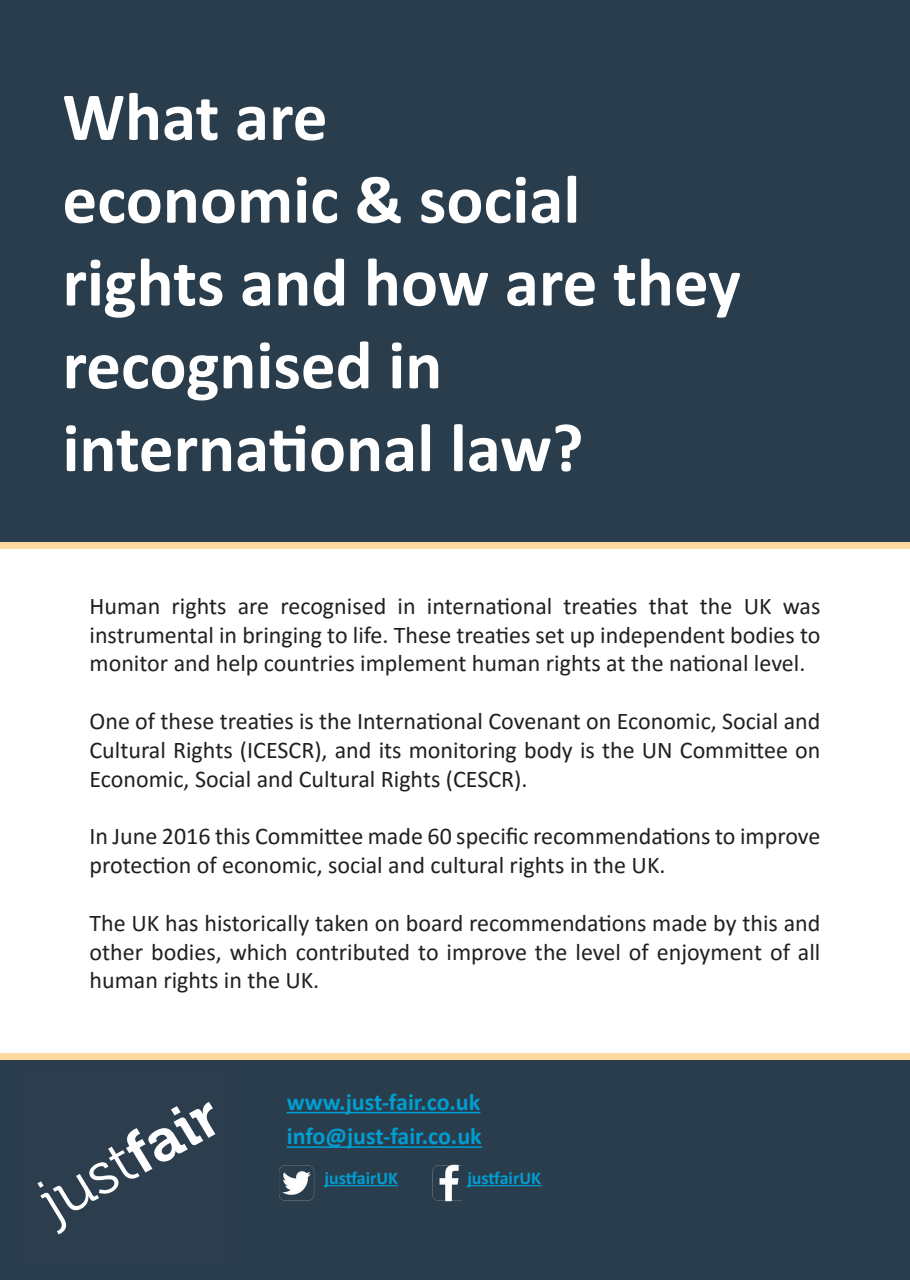
<style>
.page{position:relative;width:910px;height:1280px;background:#fff}
.page>*{position:absolute;margin:0;border:0;box-sizing:border-box;transform-origin:0 0}
.t1{font:700 69px/82.8px "Calibri";color:#fff}
.t2{font:24px/28.8px "Calibri";color:#231f20;text-align:justify}
.t3{font:700 24px/34.5px "Calibri";color:#009ed1}
.t4{font:700 18px "Calibri";color:#009ed1}
</style>
<div class="page">
<div style="left:0;top:0;width:910px;height:549px;background:#2a3d4d"></div>
<div style="left:0;top:1053px;width:910px;height:227px;background:#2a3d4d"></div>
<img style="left:37px;top:1102px;width:179px;height:133px">
<div style="left:0;top:1053px;width:910px;height:7px;background:#fed9a1"></div>
<div style="left:0;top:542px;width:910px;height:7px;background:#fed9a1"></div>
<img style="left:279px;top:1165px;width:36px;height:36px">
<img style="left:432px;top:1164px;width:30px;height:38px">
<hr style="left:324px;top:1185px;width:74px;height:1px;background:#009ed1">
<hr style="left:467px;top:1185px;width:75px;height:1px;background:#009ed1">
<hr style="left:287px;top:1112px;width:193px;height:1px;background:#009ed1">
<hr style="left:287px;top:1146px;width:195px;height:2px;background:#009ed1">
<h1 class="t1" style="left:63px;top:73px;width:680px">What are<br>economic &amp; social rights and how are they recognised in international law?</h1>
<p class="t2" style="left:90px;top:591px;width:732px">Human rights are recognised in international treaties that the UK was instrumental in bringing to life. These treaties set up independent bodies to monitor and help countries implement human rights at the national level.</p>
<p class="t2" style="left:90px;top:706px;width:732px">One of these treaties is the International Covenant on Economic, Social and Cultural Rights (ICESCR), and its monitoring body is the UN Committee on Economic, Social and Cultural Rights (CESCR).</p>
<p class="t2" style="left:90px;top:821px;width:732px">In June 2016 this Committee made 60 specific recommendations to improve protection of economic, social and cultural rights in the UK.</p>
<p class="t2" style="left:90px;top:908px;width:732px">The UK has historically taken on board recommendations made by this and other bodies, which contributed to improve the level of enjoyment of all human rights in the UK.</p>
<p class="t3" style="left:287px;top:1084px;width:196px">www.just-fair.co.uk info@just-fair.co.uk</p>
<p class="t4" style="left:324px;top:1165px;width:75px">justfairUK</p>
<p class="t4" style="left:467px;top:1165px;width:75px">justfairUK</p>
</div>
